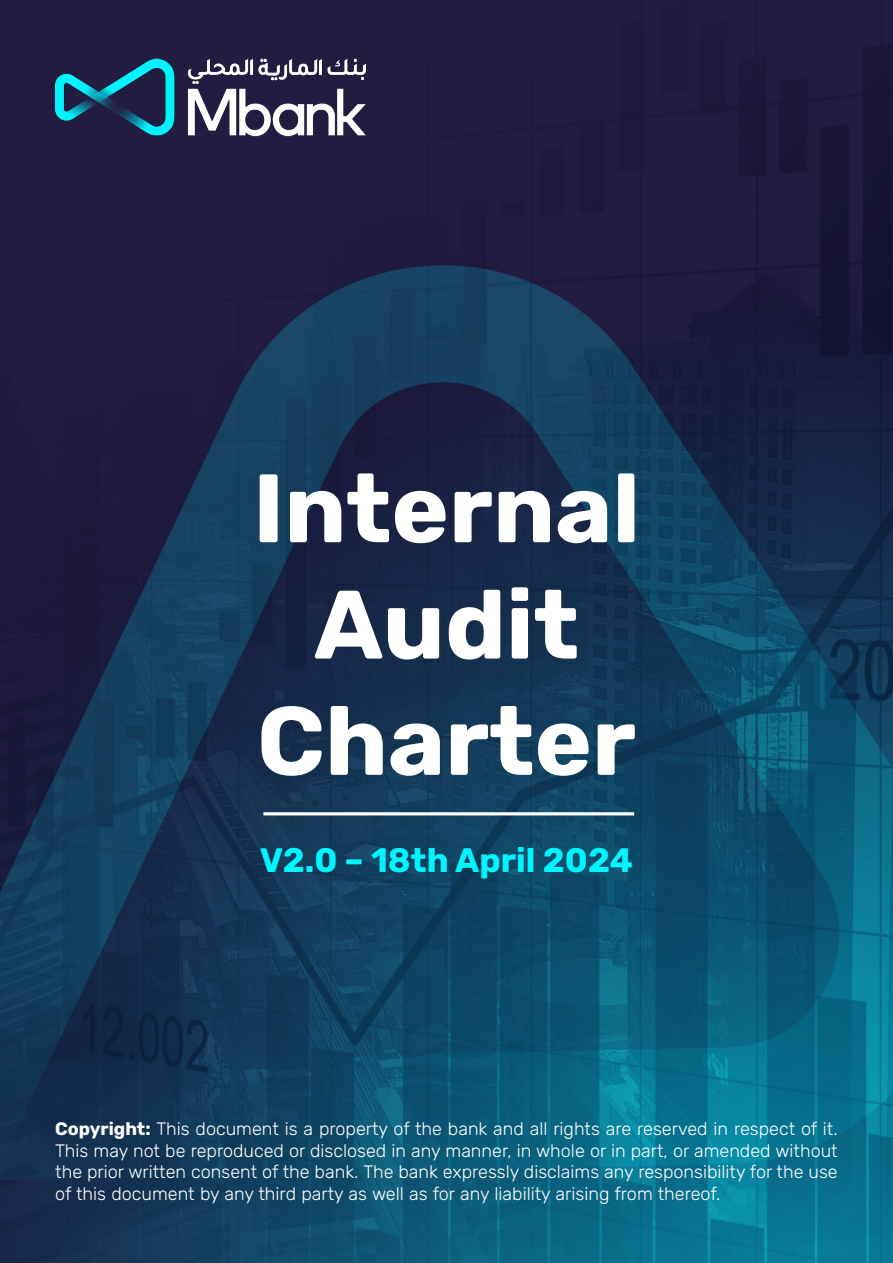
<style>
.page{position:relative;width:893px;height:1263px;background:#fff}
.page>*{position:absolute;margin:0;border:0;box-sizing:border-box;transform-origin:0 0}
.t1{font:700 96.9px/116.2px "Rubik";color:#fff;text-align:center}
.t2{font:700 33.9px "Rubik";color:#00f5ff}
.t3{font:300 18px/21.6px "Rubik";color:#fff;text-align:justify}
.s1{font-weight:700}
</style>
<div class="page">
<img style="left:0;top:0;width:893px;height:1263px">
<img style="left:55px;top:57px;width:311px;height:86px">
<hr style="left:263px;top:812px;width:371px;height:3px;background:#fff">
<h1 class="t1" style="left:253px;top:453px;width:389px">Internal<br>Audit<br>Charter</h1>
<h2 class="t2" style="left:260px;top:841px;width:375px">V2.0 – 18th April 2024</h2>
<p class="t3" style="left:55px;top:1119px;width:784px"><span class="s1">Copyright:</span> This document is a property of the bank and all rights are reserved in respect of it.<br>This may not be reproduced or disclosed in any manner, in whole or in part, or amended without the prior written consent of the bank. The bank expressly disclaims any responsibility for the use of this document by any third party as well as for any liability arising from thereof.</p>
</div>
